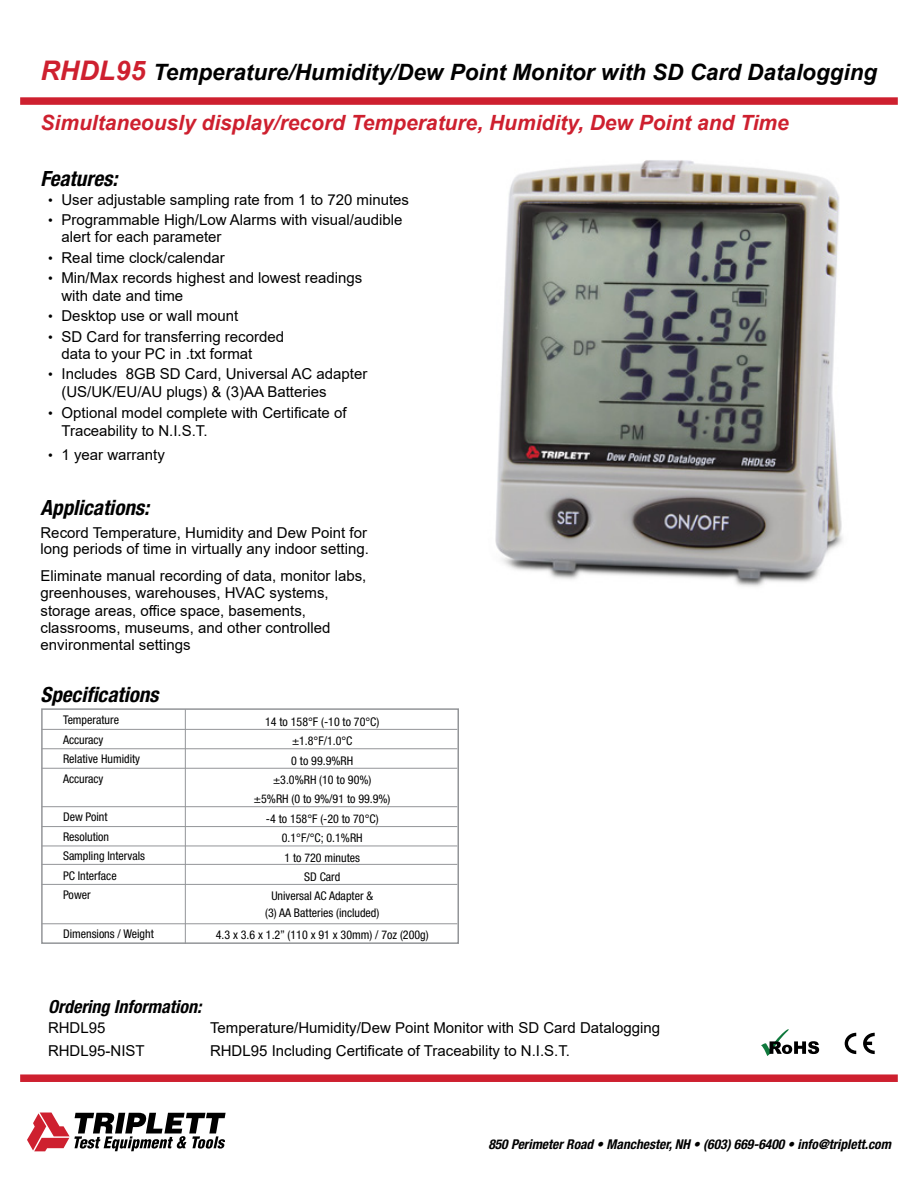
<style>
.page{position:relative;width:918px;height:1188px;background:#fff}
.page>*{position:absolute;margin:0;border:0;box-sizing:border-box;transform-origin:0 0}
.t1{font:italic 700 22.5px "Arial";color:#000}
.t2{font:italic 700 21px "Arial";color:#ce202f}
.t3{font:italic 700 condensed 21px "Helvetica Neue LT Std";color:#000}
.t4{font:italic 700 condensed 18px "Helvetica Neue LT Std";color:#000}
.t5{font:15px/17.2px "Arial";color:#000}
.t6{font:italic 700 condensed 13.5px "Helvetica Neue LT Std";color:#000}
.t7{font:condensed 12px/19.5px "Helvetica Neue LT Std";color:#000;text-align:center}
.s1{font-size:27px;color:#ce202f}
.s2{font-size:13.5px}
</style>
<div class="page">
<div style="left:20px;top:97px;width:878px;height:8px;background:#ce202f"></div>
<svg style="left:27px;top:1113px;width:199px;height:38px"></svg>
<div style="left:20px;top:1074px;width:878px;height:8px;background:#ce202f"></div>
<svg style="left:761px;top:1029px;width:58px;height:27px"></svg>
<svg style="left:845px;top:1033px;width:11px;height:21px"></svg>
<svg style="left:863px;top:1033px;width:12px;height:21px"></svg>
<div style="left:41px;top:708px;width:418px;height:236px;border:2px solid #939598"></div>
<hr style="left:42px;top:806px;width:415px;height:1px;background:#939598">
<hr style="left:42px;top:826px;width:415px;height:1px;background:#939598">
<hr style="left:42px;top:864px;width:415px;height:1px;background:#939598">
<hr style="left:42px;top:729px;width:415px;height:1px;background:#939598">
<hr style="left:42px;top:768px;width:415px;height:1px;background:#939598">
<hr style="left:42px;top:923px;width:415px;height:1px;background:#939598">
<hr style="left:42px;top:884px;width:415px;height:1px;background:#939598">
<hr style="left:42px;top:748px;width:415px;height:1px;background:#939598">
<hr style="left:42px;top:846px;width:415px;height:1px;background:#939598">
<hr style="left:185px;top:709px;width:1px;height:235px;background:#939598">
<img style="left:495px;top:160px;width:348px;height:427px">
<p class="t1" style="left:40px;top:57px;width:838px"><span class="s1">RHDL95</span> Temperature/Humidity/Dew Point Monitor with SD Card Datalogging</p>
<p class="t2" style="left:40px;top:108px;width:750px">Simultaneously display/record Temperature, Humidity, Dew Point and Time</p>
<p class="t3" style="left:40px;top:166px;width:78px">Features:</p>
<p class="t5" style="left:48px;top:191px;width:363px"><span class="s2">•</span> User adjustable sampling rate from 1 to 720 minutes</p>
<p class="t5" style="left:62px;top:211px;width:342px;text-indent:-14px"><span class="s2">•</span> Programmable High/Low Alarms with visual/audible alert for each parameter</p>
<p class="t5" style="left:48px;top:249px;width:178px"><span class="s2">•</span> Real time clock/calendar</p>
<p class="t5" style="left:62px;top:269px;width:302px;text-indent:-14px"><span class="s2">•</span> Min/Max records highest and lowest readings with date and time</p>
<p class="t5" style="left:48px;top:307px;width:192px"><span class="s2">•</span> Desktop use or wall mount</p>
<p class="t5" style="left:62px;top:328px;width:224px;text-indent:-14px"><span class="s2">•</span> SD Card for transferring recorded data to your PC in .txt format</p>
<p class="t5" style="left:62px;top:365px;width:307px;text-indent:-14px"><span class="s2">•</span> Includes 8GB SD Card, Universal AC adapter (US/UK/EU/AU plugs) &amp; (3)AA Batteries</p>
<p class="t5" style="left:62px;top:404px;width:287px;line-height:18px;text-indent:-14px"><span class="s2">•</span> Optional model complete with Certificate of<br>Traceability to N.I.S.T.</p>
<p class="t5" style="left:48px;top:446px;width:118px"><span class="s2">•</span> 1 year warranty</p>
<p class="t3" style="left:40px;top:495px;width:110px">Applications:</p>
<p class="t5" style="left:40px;top:524px;width:330px;line-height:16.5px">Record Temperature, Humidity and Dew Point for long periods of time in virtually any indoor setting.</p>
<p class="t5" style="left:40px;top:567px;width:327px">Eliminate manual recording of data, monitor labs, greenhouses, warehouses, HVAC systems, storage areas, office space, basements, classrooms, museums, and other controlled environmental settings</p>
<p class="t3" style="left:40px;top:682px;width:120px">Specifications</p>
<p class="t7" style="left:63px;top:710px;width:58px">Temperature</p>
<p class="t7" style="left:63px;top:730px;width:42px">Accuracy</p>
<p class="t7" style="left:63px;top:749px;width:79px">Relative Humidity</p>
<p class="t7" style="left:63px;top:768px;width:42px">Accuracy</p>
<p class="t7" style="left:63px;top:807px;width:46px">Dew Point</p>
<p class="t7" style="left:63px;top:827px;width:48px">Resolution</p>
<p class="t7" style="left:63px;top:846px;width:84px">Sampling Intervals</p>
<p class="t7" style="left:63px;top:866px;width:55px">PC Interface</p>
<p class="t7" style="left:63px;top:885px;width:29px">Power</p>
<p class="t7" style="left:63px;top:924px;width:92px">Dimensions / Weight</p>
<p class="t7" style="left:265px;top:712px;width:116px">14 to 158°F (-10 to 70°C)</p>
<p class="t7" style="left:292px;top:731px;width:62px">±1.8°F/1.0°C</p>
<p class="t7" style="left:291px;top:750px;width:63px">0 to 99.9%RH</p>
<p class="t7" style="left:254px;top:770px;width:138px">±3.0%RH (10 to 90%)<br>±5%RH (0 to 9%/91 to 99.9%)</p>
<p class="t7" style="left:266px;top:809px;width:114px">-4 to 158°F (-20 to 70°C)</p>
<p class="t7" style="left:282px;top:828px;width:82px">0.1°F/°C; 0.1%RH</p>
<p class="t7" style="left:284px;top:848px;width:77px">1 to 720 minutes</p>
<p class="t7" style="left:304px;top:867px;width:38px">SD Card</p>
<p class="t7" style="left:265px;top:888px;width:116px;line-height:16.5px">Universal AC Adapter &amp; (3) AA Batteries (included)</p>
<p class="t7" style="left:216px;top:925px;width:214px">4.3 x 3.6 x 1.2” (110 x 91 x 30mm) / 7oz (200g)</p>
<p class="t4" style="left:48px;top:995px;width:155px">Ordering Information:</p>
<p class="t5" style="left:48px;top:1019px;width:59px">RHDL95</p>
<p class="t5" style="left:210px;top:1019px;width:452px">Temperature/Humidity/Dew Point Monitor with SD Card Datalogging</p>
<p class="t5" style="left:48px;top:1042px;width:98px">RHDL95-NIST</p>
<p class="t5" style="left:210px;top:1042px;width:362px">RHDL95 Including Certificate of Traceability to N.I.S.T.</p>
<p class="t6" style="left:488px;top:1136px;width:404px">850 Perimeter Road • Manchester, NH • (603) 669-6400 • info@triplett.com</p>
</div>
